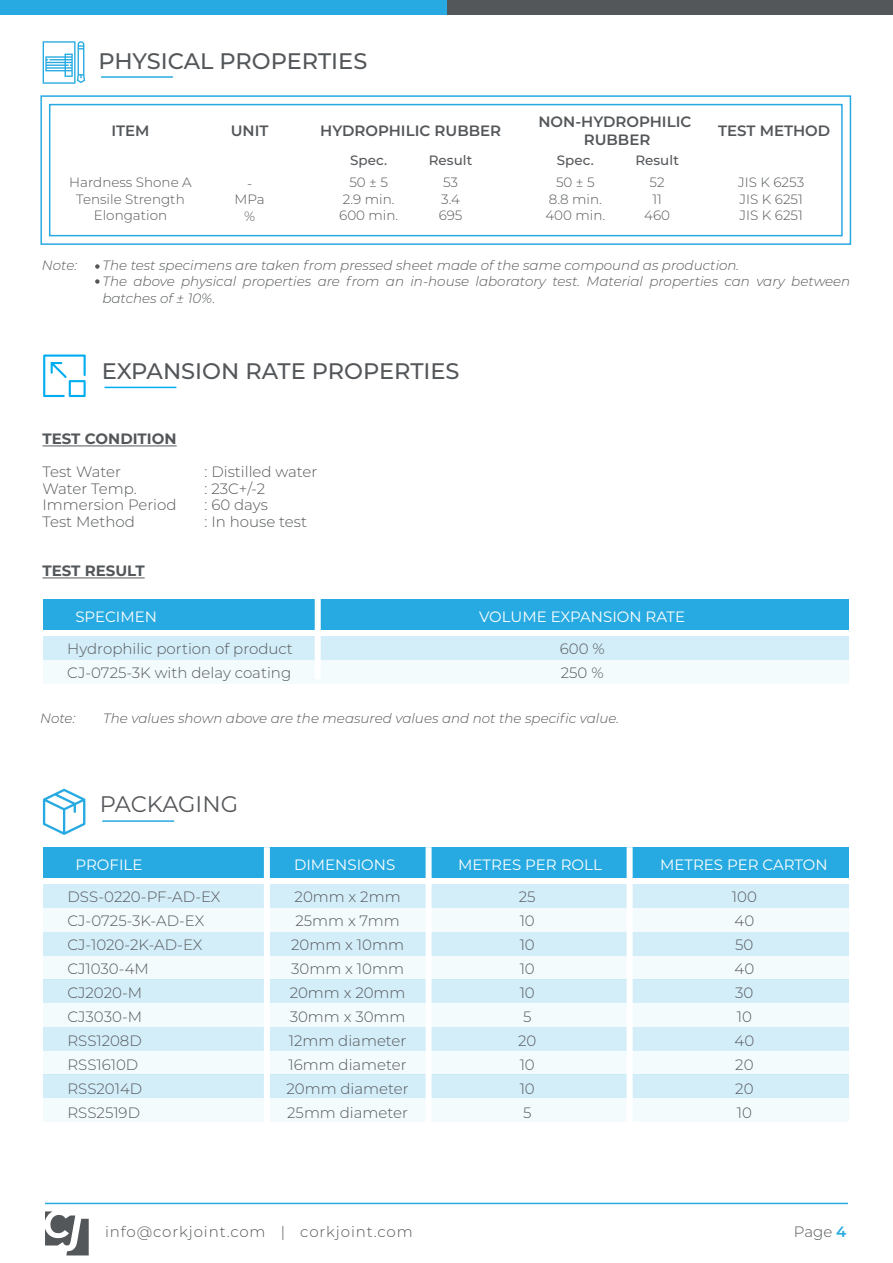
<style>
.page{position:relative;width:893px;height:1263px;background:#fff}
.page>*{position:absolute;margin:0;border:0;box-sizing:border-box;transform-origin:0 0}
.t1{font:500 22.5px "Montserrat";color:#54575a}
.t2{font:22.5px "Montserrat";letter-spacing:-.005em;color:#54575a}
.t3{font:300 15px/24px "Montserrat";color:#54575a}
.t4{font:15px "Montserrat";color:#fff}
.t5{font:600 15px/18px "Montserrat";color:#54575a;text-align:center}
.t6{font:300 15px "Montserrat";letter-spacing:.06em;color:#54575a}
.t7{font:700 15px "Montserrat";color:#54575a}
.t8{font:italic 300 13.5px/16.2px "Montserrat";color:#54575a}
.t9{font:300 13.5px/16.2px "Montserrat";color:#54575a;text-align:center}
.t10{font:500 13.5px "Montserrat";color:#54575a}
.s1{font-weight:600;color:#27aae1}
</style>
<div class="page">
<div style="left:44px;top:908px;width:805px;height:24px;background:#f4fbfd"></div>
<div style="left:0;top:0;width:893px;height:14px;background:#54575a"></div>
<div style="left:0;top:0;width:446px;height:14px;background:#27aae1"></div>
<svg style="left:45px;top:1211px;width:44px;height:44px"></svg>
<hr style="left:45px;top:1203px;width:803px;height:1px;background:#27aae1">
<div style="left:44px;top:884px;width:805px;height:24px;background:#d4eef9"></div>
<div style="left:44px;top:956px;width:805px;height:23px;background:#f4fbfd"></div>
<div style="left:44px;top:932px;width:805px;height:24px;background:#d4eef9"></div>
<div style="left:44px;top:1003px;width:805px;height:24px;background:#f4fbfd"></div>
<div style="left:44px;top:979px;width:805px;height:24px;background:#d4eef9"></div>
<div style="left:44px;top:1051px;width:805px;height:23px;background:#f4fbfd"></div>
<div style="left:44px;top:1027px;width:805px;height:24px;background:#d4eef9"></div>
<div style="left:44px;top:1098px;width:805px;height:24px;background:#f4fbfd"></div>
<div style="left:44px;top:1074px;width:805px;height:24px;background:#d4eef9"></div>
<div style="left:44px;top:848px;width:805px;height:30px;background:#27aae1"></div>
<div style="left:426px;top:847px;width:6px;height:275px;background:#fff"></div>
<div style="left:264px;top:847px;width:6px;height:275px;background:#fff"></div>
<div style="left:43px;top:660px;width:805px;height:24px;background:#f4fbfd"></div>
<div style="left:43px;top:636px;width:805px;height:24px;background:#d4eef9"></div>
<div style="left:43px;top:599px;width:805px;height:30px;background:#27aae1"></div>
<div style="left:315px;top:599px;width:6px;height:80px;background:#fff"></div>
<div style="left:627px;top:847px;width:6px;height:275px;background:#fff"></div>
<svg style="left:43px;top:41px;width:42px;height:43px"></svg>
<hr style="left:101px;top:76px;width:72px;height:2px;background:#27aae1">
<div style="left:40px;top:95px;width:811px;height:150px;border:2px solid #27aae1"></div>
<div style="left:49px;top:104px;width:794px;height:132px;border:2px solid #27aae1"></div>
<svg style="left:43px;top:789px;width:42px;height:46px"></svg>
<hr style="left:102px;top:820px;width:72px;height:2px;background:#27aae1">
<hr style="left:104px;top:387px;width:72px;height:1px;background:#00aeef">
<svg style="left:43px;top:354px;width:43px;height:43px"></svg>
<hr style="left:43px;top:445px;width:134px;height:1px;background:#54575a">
<hr style="left:43px;top:577px;width:102px;height:1px;background:#54575a">
<svg style="left:95px;top:264px;width:5px;height:5px"></svg>
<svg style="left:95px;top:279px;width:5px;height:5px"></svg>
<h1 class="t1" style="left:98px;top:45px;width:270px">PHYSICAL PROPERTIES</h1>
<p class="t5" style="left:111px;top:121px;width:40px">ITEM</p>
<p class="t9" style="left:69px;top:174px;width:124px">Hardness Shone A<br>Tensile Strength<br>Elongation</p>
<p class="t5" style="left:231px;top:121px;width:39px">UNIT</p>
<p class="t9" style="left:235px;top:175px;width:32px">-<br>MPa %</p>
<p class="t5" style="left:320px;top:121px;width:183px">HYDROPHILIC RUBBER</p>
<p class="t5" style="left:538px;top:112px;width:154px">NON-HYDROPHILIC<br>RUBBER</p>
<p class="t10" style="left:350px;top:151px;width:38px">Spec.</p>
<p class="t9" style="left:339px;top:174px;width:61px">50 ± 5<br>2.9 min.<br>600 min.</p>
<p class="t10" style="left:429px;top:151px;width:45px">Result</p>
<p class="t9" style="left:439px;top:174px;width:25px">53<br>3.4<br>695</p>
<p class="t10" style="left:557px;top:151px;width:38px">Spec.</p>
<p class="t9" style="left:545px;top:174px;width:61px">50 ± 5<br>8.8 min.<br>400 min.</p>
<p class="t10" style="left:635px;top:151px;width:45px">Result</p>
<p class="t9" style="left:644px;top:174px;width:27px">52<br>11<br>460</p>
<p class="t5" style="left:718px;top:121px;width:114px">TEST METHOD</p>
<p class="t9" style="left:738px;top:174px;width:67px;text-align:justify">JIS K 6253<br>JIS K 6251<br>JIS K 6251</p>
<p class="t8" style="left:42px;top:257px;width:37px">Note:</p>
<p class="t8" style="left:102px;top:257px;width:749px">The test specimens are taken from pressed sheet made of the same compound as production.<br>The above physical properties are from an in-house laboratory test. Material properties can vary between batches of ± 10%.</p>
<h1 class="t1" style="left:102px;top:356px;width:359px">EXPANSION RATE PROPERTIES</h1>
<p class="t7" style="left:43px;top:428px;width:136px">TEST CONDITION</p>
<p class="t3" style="left:43px;top:460px;width:80px">Test Water</p>
<p class="t3" style="left:205px;top:460px;width:114px">: Distilled water</p>
<p class="t3" style="left:43px;top:476px;width:96px">Water Temp.</p>
<p class="t3" style="left:205px;top:476px;width:62px">: 23C+/-2</p>
<p class="t3" style="left:43px;top:493px;width:136px">Immersion Period</p>
<p class="t3" style="left:205px;top:493px;width:65px">: 60 days</p>
<p class="t3" style="left:43px;top:509px;width:94px">Test Method</p>
<p class="t3" style="left:205px;top:509px;width:104px">: In house test</p>
<p class="t7" style="left:43px;top:560px;width:104px">TEST RESULT</p>
<p class="t4" style="left:75px;top:606px;width:83px">SPECIMEN</p>
<p class="t4" style="left:479px;top:606px;width:208px">VOLUME EXPANSION RATE</p>
<p class="t3" style="left:67px;top:636px;width:227px">Hydrophilic portion of product<br>CJ-0725-3K with delay coating</p>
<p class="t3" style="left:560px;top:636px;width:46px">600 %<br>250 %</p>
<p class="t8" style="left:40px;top:709px;width:37px">Note:</p>
<p class="t8" style="left:103px;top:709px;width:517px">The values shown above are the measured values and not the specific value.</p>
<h1 class="t2" style="left:100px;top:789px;width:140px">PACKAGING</h1>
<p class="t4" style="left:76px;top:855px;width:68px">PROFILE</p>
<p class="t4" style="left:294px;top:855px;width:103px">DIMENSIONS</p>
<p class="t4" style="left:458px;top:855px;width:145px">METRES PER ROLL</p>
<p class="t4" style="left:660px;top:854px;width:169px">METRES PER CARTON</p>
<p class="t3" style="left:67px;top:884px;width:155px">DSS-0220-PF-AD-EX<br>CJ-0725-3K-AD-EX<br>CJ-1020-2K-AD-EX<br>CJ1030-4M<br>CJ2020-M<br>CJ3030-M<br>RSS1208D<br>RSS1610D<br>RSS2014D<br>RSS2519D</p>
<p class="t3" style="left:286px;top:884px;width:124px;text-align:center">20mm x 2mm<br>25mm x 7mm<br>20mm x 10mm<br>30mm x 10mm<br>20mm x 20mm<br>30mm x 30mm<br>12mm diameter<br>16mm diameter<br>20mm diameter<br>25mm diameter</p>
<p class="t3" style="left:518px;top:884px;width:20px;text-align:center">25<br>10<br>10<br>10<br>10<br>5<br>20<br>10<br>10<br>5</p>
<p class="t3" style="left:732px;top:884px;width:27px">100<br>40<br>50<br>40<br>30<br>10<br>40<br>20<br>20<br>10</p>
<p class="t6" style="left:105px;top:1221px;width:309px">info@corkjoint.com | corkjoint.com</p>
<p class="t3" style="left:794px;top:1219px;width:54px">Page <span class="s1">4</span></p>
</div>
